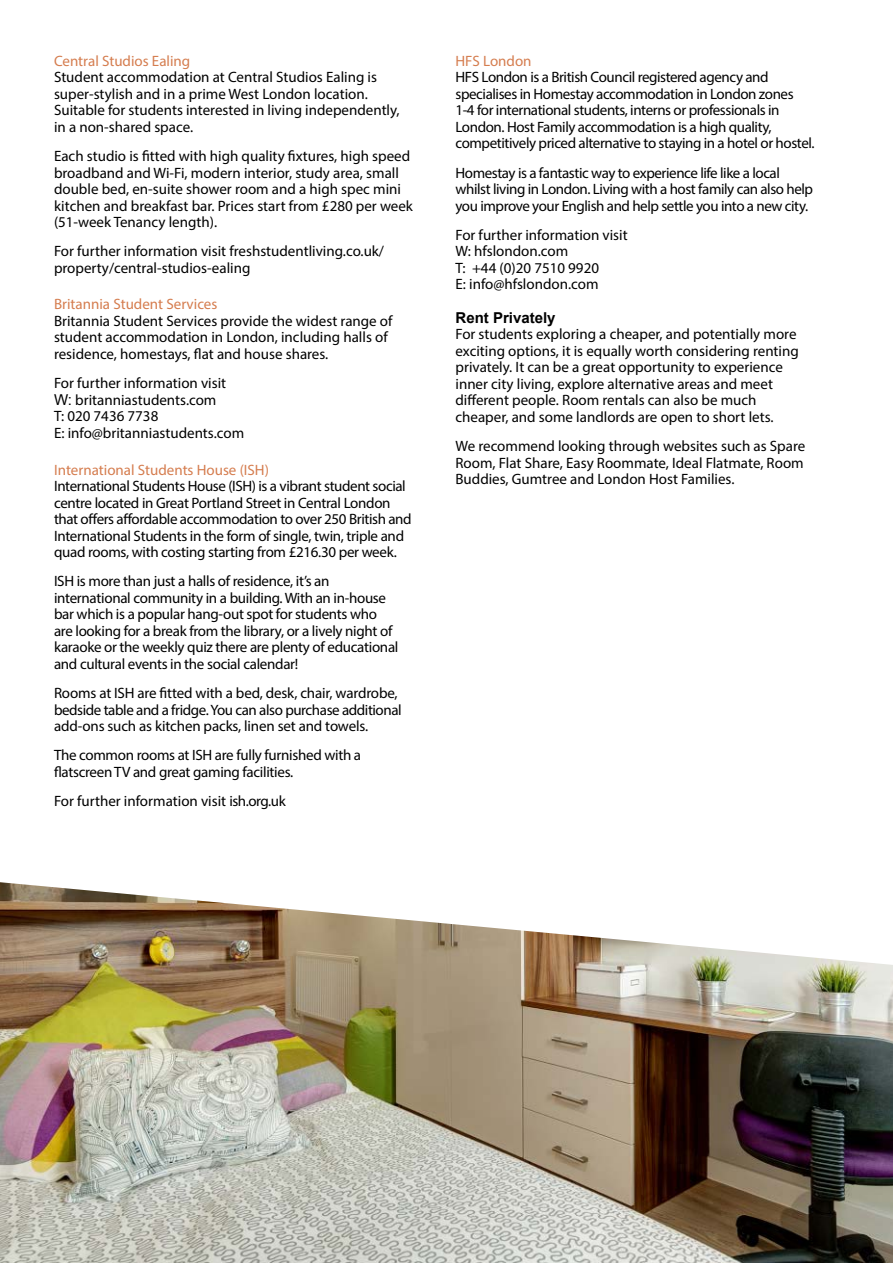
<style>
.page{position:relative;width:893px;height:1263px;background:#fff}
.page>*{position:absolute;margin:0;border:0;box-sizing:border-box;transform-origin:0 0}
.t1{font:15px/16.5px "Myriad Pro";letter-spacing:-.01em;color:#000}
.t2{font:15px/16.5px "Myriad Pro";letter-spacing:-.03em;color:#000}
.t3{font:15px "Myriad Pro";color:#d57d4f}
.t4{font:700 15px "Arial";color:#000}
.s1{font-family:"Arial"}
</style>
<div class="page">
<img style="left:0;top:882px;width:893px;height:381px">
<p class="t3" style="left:54px;top:52px;width:138px">Central Studios Ealing</p>
<p class="t1" style="left:54px;top:69px;width:347px">Student accommodation at Central Studios Ealing is super-stylish and in a prime West London location.<br>Suitable for students interested in living independently, in a non-shared space.</p>
<p class="t1" style="left:54px;top:148px;width:360px">Each studio is fitted with high quality fixtures, high speed broadband and Wi-Fi, modern interior, study area, small double bed, en-suite shower room and a high spec mini kitchen and breakfast bar. Prices start from £280 per week (51-week Tenancy length).</p>
<p class="t1" style="left:54px;top:243px;width:332px">For further information visit freshstudentliving.co.uk/ property/central-studios-ealing</p>
<p class="t3" style="left:54px;top:295px;width:165px">Britannia Student Services</p>
<p class="t1" style="left:54px;top:312px;width:340px">Britannia Student Services provide the widest range of student accommodation in London, including halls of residence, homestays, flat and house shares.</p>
<p class="t1" style="left:54px;top:374px;width:192px">For further information visit<br><span class="s1">W:</span> britanniastudents.com<br>T: 020 7436 7738<br>E: info@britanniastudents.com</p>
<p class="t3" style="left:54px;top:460px;width:216px">International Students House (ISH)</p>
<p class="t1" style="left:54px;top:478px;width:359px">International Students House (ISH) is a vibrant student social centre located in Great Portland Street in Central London that offers affordable accommodation to over 250 British and International Students in the form of single, twin, triple and quad rooms, with costing starting from £216.30 per week.</p>
<p class="t1" style="left:54px;top:573px;width:346px">ISH is more than just a halls of residence, it’s an international community in a building. With an in-house bar which is a popular hang-out spot for students who are looking for a break from the library, or a lively night of karaoke or the weekly quiz there are plenty of educational and cultural events in the social calendar!</p>
<p class="t1" style="left:54px;top:685px;width:349px">Rooms at ISH are fitted with a bed, desk, chair, wardrobe, bedside table and a fridge. You can also purchase additional add-ons such as kitchen packs, linen set and towels.</p>
<p class="t1" style="left:54px;top:747px;width:309px">The common rooms at ISH are fully furnished with a flatscreen TV and great gaming facilities.</p>
<p class="t1" style="left:54px;top:793px;width:233px">For further information visit ish.org.uk</p>
<p class="t3" style="left:455px;top:52px;width:78px">HFS London</p>
<p class="t1" style="left:455px;top:69px;width:361px">HFS London is a British Council registered agency and specialises in Homestay accommodation in London zones 1-4 for international students, interns or professionals in London. Host Family accommodation is a high quality, competitively priced alternative to staying in a hotel or hostel.</p>
<p class="t2" style="left:455px;top:164px;width:359px">Homestay is a fantastic way to experience life like a local whilst living in London. Living with a host family can also help you improve your English and help settle you into a new city.</p>
<p class="t1" style="left:455px;top:226px;width:174px">For further information visit<br>W: hfslondon.com<br>T: +44 (0)20 7510 9920<br>E: info@hfslondon.com</p>
<p class="t4" style="left:455px;top:308px;width:102px">Rent Privately</p>
<p class="t1" style="left:455px;top:326px;width:345px">For students exploring a cheaper, and potentially more exciting options, it is equally worth considering renting privately. It can be a great opportunity to experience inner city living, explore alternative areas and meet different people. Room rentals can also be much cheaper, and some landlords are open to short lets.</p>
<p class="t1" style="left:455px;top:438px;width:351px;text-align:justify">We recommend looking through websites such as Spare Room, Flat Share, Easy Roommate, Ideal Flatmate, Room Buddies, Gumtree and London Host Families.</p>
</div>
